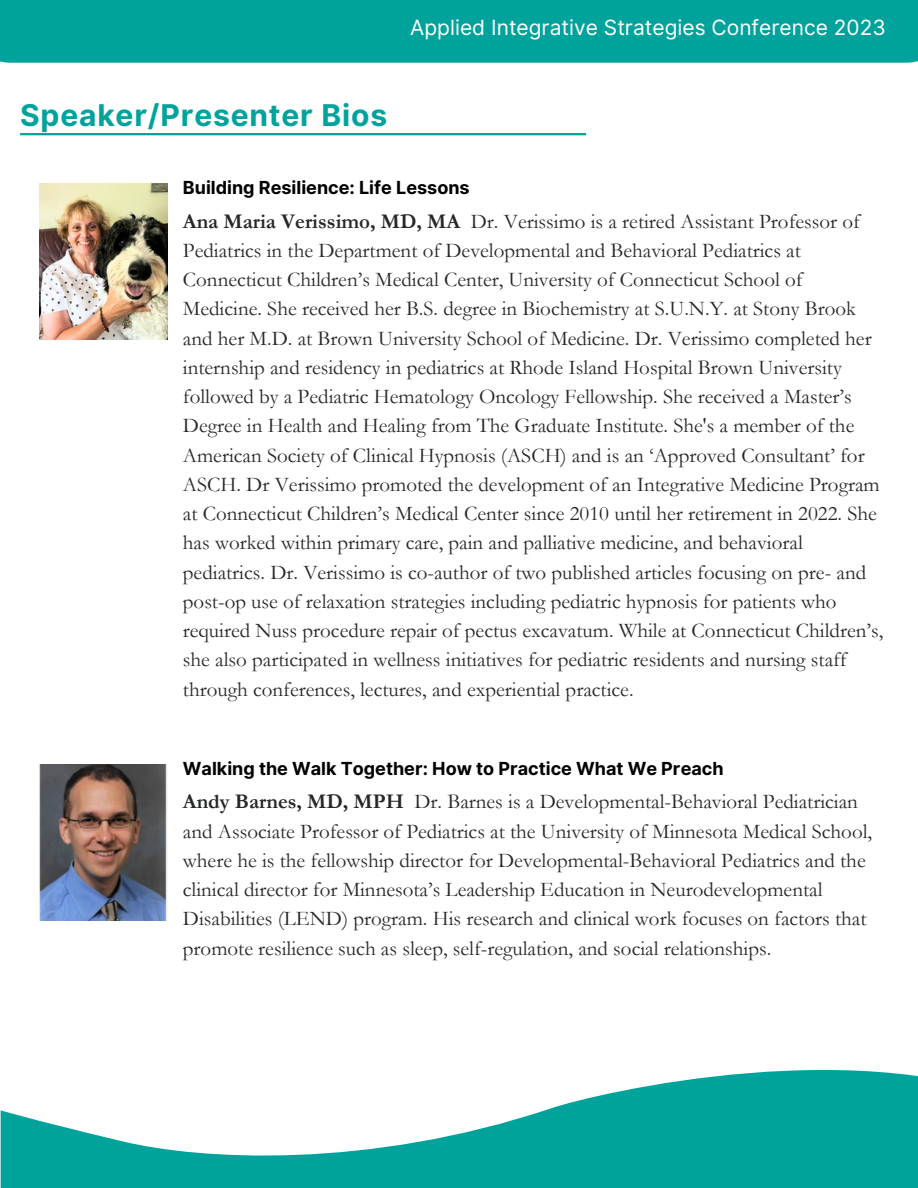
<style>
.page{position:relative;width:918px;height:1188px;background:#fff}
.page>*{position:absolute;margin:0;border:0;box-sizing:border-box;transform-origin:0 0}
.t1{font:700 30px "Inter";letter-spacing:.03em;color:#00a39c}
.t2{font:21px/29.2px "Garamond";color:#252827}
.t3{font:21px "Inter";color:#fff}
.t4{font:700 18px "Inter";color:#000}
.s1{font-weight:700}
</style>
<div class="page">
<div style="left:0;top:0;width:918px;height:63px;background:#00a39c"></div>
<hr style="left:20px;top:133px;width:566px;height:2px;background:#00a39c">
<img style="left:39px;top:765px;width:128px;height:155px">
<img style="left:39px;top:184px;width:129px;height:155px">
<svg style="left:1px;top:1070px;width:917px;height:118px;fill:#00a39c"></svg>
<p class="t3" style="left:410px;top:15px;width:477px">Applied Integrative Strategies Conference 2023</p>
<p class="t1" style="left:20px;top:97px;width:369px">Speaker/Presenter Bios</p>
<p class="t4" style="left:183px;top:177px;width:288px">Building Resilience: Life Lessons</p>
<p class="t2" style="left:183px;top:207px;width:679px"><span class="s1">Ana Maria Verissimo, MD, MA</span> Dr. Verissimo is a retired Assistant Professor of Pediatrics in the Department of Developmental and Behavioral Pediatrics at Connecticut Children’s Medical Center, University of Connecticut School of Medicine. She received her B.S. degree in Biochemistry at S.U.N.Y. at Stony Brook</p>
<p class="t2" style="left:183px;top:324px;width:702px">and her M.D. at Brown University School of Medicine. Dr. Verissimo completed her internship and residency in pediatrics at Rhode Island Hospital Brown University followed by a Pediatric Hematology Oncology Fellowship. She received a Master’s Degree in Health and Healing from The Graduate Institute. She's a member of the American Society of Clinical Hypnosis (ASCH) and is an ‘Approved Consultant’ for ASCH. Dr Verissimo promoted the development of an Integrative Medicine Program at Connecticut Children’s Medical Center since 2010 until her retirement in 2022. She has worked within primary care, pain and palliative medicine, and behavioral pediatrics. Dr. Verissimo is co-author of two published articles focusing on pre- and post-op use of relaxation strategies including pediatric hypnosis for patients who required Nuss procedure repair of pectus excavatum. While at Connecticut Children’s, she also participated in wellness initiatives for pediatric residents and nursing staff through conferences, lectures, and experiential practice.</p>
<p class="t4" style="left:183px;top:758px;width:542px">Walking the Walk Together: How to Practice What We Preach</p>
<p class="t2" style="left:183px;top:787px;width:691px"><span class="s1">Andy Barnes, MD, MPH</span> Dr. Barnes is a Developmental-Behavioral Pediatrician and Associate Professor of Pediatrics at the University of Minnesota Medical School, where he is the fellowship director for Developmental-Behavioral Pediatrics and the clinical director for Minnesota’s Leadership Education in Neurodevelopmental Disabilities (LEND) program. His research and clinical work focuses on factors that promote resilience such as sleep, self-regulation, and social relationships.</p>
</div>
